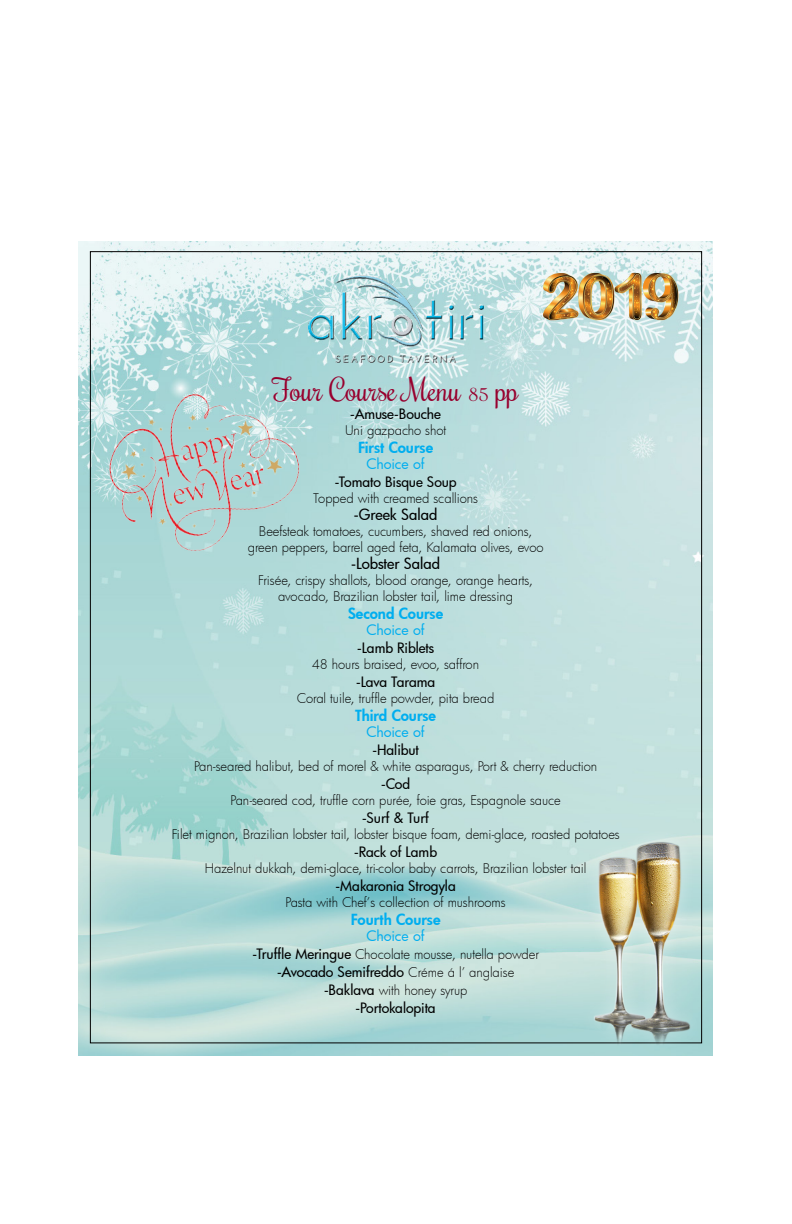
<style>
.page{position:relative;width:792px;height:1224px;background:#fff}
.page>*{position:absolute;margin:0;border:0;box-sizing:border-box;transform-origin:0 0}
.t1{font:30px "Rochester";color:#98002e}
.t2{font:800 15px "Futura";color:#00aeef}
.t3{font:500 15px "Futura";letter-spacing:-.005em;color:#000}
.t4{font:500 14px "Futura";letter-spacing:-.005em;color:#000}
.t5{font:14px "Futura";letter-spacing:-.01em;color:#00aeef}
.t6{font:300 13px/16px "Futura";letter-spacing:-.005em;color:#000;text-align:center}
.s1{font-size:18px}
.s2{font-weight:500;font-size:14px}
.s3{font-weight:300;font-size:13px}
</style>
<div class="page">
<img style="left:79px;top:242px;width:634px;height:814px">
<div style="left:309px;top:275px;width:175px;height:87px;background:#fff;opacity:.75"></div>
<div style="left:309px;top:278px;width:175px;height:85px;background:#000;opacity:.75"></div>
<img style="left:578px;top:831px;width:135px;height:214px">
<img style="left:95px;top:363px;width:257px;height:223px">
<img style="left:542px;top:273px;width:137px;height:48px">
<h1 class="t1" style="left:273px;top:370px;width:247px">Four Course Menu <span class="s1">85</span> pp</h1>
<p class="t4" style="left:350px;top:404px;width:92px">-Amuse-Bouche</p>
<p class="t6" style="left:345px;top:422px;width:103px">Uni gazpacho shot</p>
<p class="t2" style="left:358px;top:437px;width:77px">First Course</p>
<p class="t5" style="left:367px;top:454px;width:60px">Choice of</p>
<p class="t4" style="left:335px;top:472px;width:123px">-Tomato Bisque Soup</p>
<p class="t6" style="left:313px;top:490px;width:166px">Topped with creamed scallions</p>
<p class="t3" style="left:354px;top:504px;width:85px">-Greek Salad</p>
<p class="t6" style="left:248px;top:523px;width:297px">Beefsteak tomatoes, cucumbers, shaved red onions, green peppers, barrel aged feta, Kalamata olives, evoo</p>
<p class="t3" style="left:351px;top:553px;width:90px">-Lobster Salad</p>
<p class="t6" style="left:258px;top:572px;width:277px">Frisée, crispy shallots, blood orange, orange hearts, avocado, Brazilian lobster tail, lime dressing</p>
<p class="t2" style="left:348px;top:603px;width:97px">Second Course</p>
<p class="t5" style="left:367px;top:620px;width:60px">Choice of</p>
<p class="t4" style="left:357px;top:638px;width:79px">-Lamb Riblets</p>
<p class="t6" style="left:312px;top:656px;width:168px">48 hours braised, evoo, saffron</p>
<p class="t4" style="left:356px;top:672px;width:81px">-Lava Tarama</p>
<p class="t6" style="left:297px;top:690px;width:199px">Coral tuile, truffle powder, pita bread</p>
<p class="t2" style="left:355px;top:705px;width:82px">Third Course</p>
<p class="t5" style="left:367px;top:722px;width:60px">Choice of</p>
<p class="t4" style="left:372px;top:740px;width:48px">-Halibut</p>
<p class="t6" style="left:194px;top:758px;width:405px">Pan-seared halibut, bed of morel &amp; white asparagus, Port &amp; cherry reduction</p>
<p class="t4" style="left:381px;top:774px;width:31px">-Cod</p>
<p class="t6" style="left:231px;top:792px;width:332px">Pan-seared cod, truffle corn purée, foie gras, Espagnole sauce</p>
<p class="t4" style="left:362px;top:808px;width:68px">-Surf &amp; Turf</p>
<p class="t6" style="left:172px;top:826px;width:449px">Filet mignon, Brazilian lobster tail, lobster bisque foam, demi-glace, roasted potatoes</p>
<p class="t4" style="left:354px;top:842px;width:84px">-Rack of Lamb</p>
<p class="t6" style="left:205px;top:860px;width:383px">Hazelnut dukkah, demi-glace, tri-color baby carrots, Brazilian lobster tail</p>
<p class="t4" style="left:336px;top:876px;width:122px">-Makaronia Strogyla</p>
<p class="t6" style="left:286px;top:894px;width:222px">Pasta with Chef’s collection of mushrooms</p>
<p class="t2" style="left:351px;top:909px;width:91px">Fourth Course</p>
<p class="t5" style="left:367px;top:926px;width:60px">Choice of</p>
<p class="t6" style="left:252px;top:946px;width:288px"><span class="s2">-Truffle Meringue</span> Chocolate mousse, nutella powder</p>
<p class="t4" style="left:277px;top:962px;width:239px">-Avocado Semifreddo <span class="s3">Créme á l’ anglaise</span></p>
<p class="t6" style="left:324px;top:982px;width:145px"><span class="s2">-Baklava</span> with honey syrup</p>
<p class="t4" style="left:356px;top:998px;width:82px">-Portokalopita</p>
</div>
